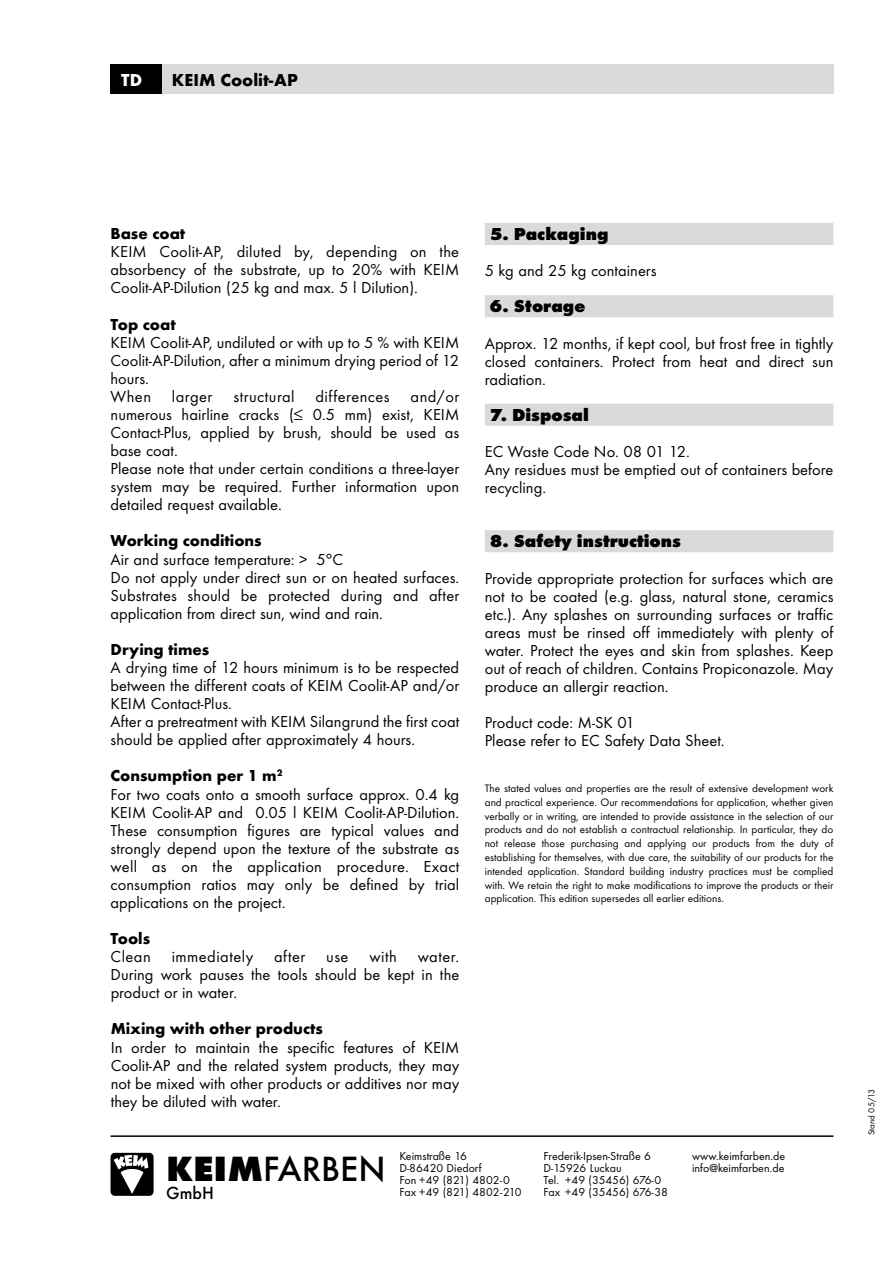
<style>
.page{position:relative;width:893px;height:1263px;background:#fff}
.page>*{position:absolute;margin:0;border:0;box-sizing:border-box;transform-origin:0 0}
.t1{font:500 36.45px "Futura T";color:#000}
.t2{font:500 18.15px "Futura T";color:#000}
.t3{font:800 18px "Futura T";color:#000}
.t4{font:700 18px "Futura T";color:#000}
.t5{font:700 18px "Futura T";color:#fff}
.t6{font:16.5px/18px "Futura T";color:#000}
.t7{font:700 16.5px "Futura T";color:#000}
.t8{font:16.5px "Futura T";letter-spacing:.025em;color:#000}
.t9{font:12px/12px "Futura T";color:#000}
.t10{font:11.25px/13.8px "Futura T";color:#000;text-align:justify}
.t11{font:9px "Futura T";color:#000}
.s1{font-weight:700}
.s2{font-weight:800}
</style>
<div class="page">
<div style="left:111px;top:64px;width:722px;height:30px;background:#d9dadb"></div>
<div style="left:111px;top:64px;width:51px;height:30px;background:#000"></div>
<div style="left:485px;top:223px;width:348px;height:22px;background:#d9dadb"></div>
<div style="left:485px;top:295px;width:348px;height:22px;background:#d9dadb"></div>
<div style="left:485px;top:404px;width:348px;height:22px;background:#d9dadb"></div>
<div style="left:485px;top:530px;width:348px;height:22px;background:#d9dadb"></div>
<div style="left:111px;top:1153px;width:43px;height:43px;background:#000;border-radius:4px"></div>
<svg style="left:114px;top:1155px;width:34px;height:39px"></svg>
<hr style="left:111px;top:1135px;width:722px;height:2px;background:#000">
<p class="t5" style="left:121px;top:69px;width:22px">TD</p>
<p class="t4" style="left:172px;top:69px;width:127px">KEIM Coolit-AP</p>
<p class="t7" style="left:111px;top:224px;width:76px">Base coat</p>
<p class="t6" style="left:111px;top:243px;width:350px;text-align:justify">KEIM Coolit-AP, diluted by, depending on the absorbency of the substrate, up to 20% with KEIM Coolit-AP-Dilution (25 kg and max. 5 l Dilution).</p>
<p class="t7" style="left:111px;top:314px;width:67px">Top coat</p>
<p class="t6" style="left:111px;top:333px;width:350px">KEIM Coolit-AP, undiluted or with up to 5 % with KEIM<br>Coolit-AP-Dilution, after a minimum drying period of 12 hours.<br>When</p>
<p class="t6" style="left:172px;top:387px;width:42px">larger</p>
<p class="t8" style="left:233px;top:387px;width:63px">structural</p>
<p class="t8" style="left:316px;top:387px;width:76px">differences</p>
<p class="t6" style="left:111px;top:387px;width:350px;text-indent:300px">and/or numerous hairline cracks (≤ 0.5 mm) exist, KEIM Contact-Plus, applied by brush, should be used as base coat.<br>Please note that under certain conditions a three-layer system may be required. Further information upon detailed request available.</p>
<p class="t7" style="left:111px;top:531px;width:153px">Working conditions</p>
<p class="t6" style="left:111px;top:550px;width:350px">Air and surface temperature: &gt; 5°C<br>Do not apply under direct sun or on heated surfaces.<br>Substrates should be protected during and after application from direct sun, wind and rain.</p>
<p class="t7" style="left:111px;top:640px;width:100px">Drying times</p>
<p class="t6" style="left:111px;top:658px;width:350px">A drying time of 12 hours minimum is to be respected between the different coats of KEIM Coolit-AP and/or KEIM Contact-Plus.<br>After a pretreatment with KEIM Silangrund the first coat should be applied after approximately 4 hours.</p>
<p class="t6" style="left:111px;top:767px;width:350px"><span class="s1">Consumption per 1 m</span><sup>2<br></sup>For two coats onto a smooth surface approx. 0.4 kg KEIM Coolit-AP and 0.05 l KEIM Coolit-AP-Dilution.<br>These consumption figures are typical values and strongly depend upon the texture of the substrate as well as on the application procedure. Exact consumption ratios may only be defined by trial applications on the project.</p>
<p class="t7" style="left:111px;top:929px;width:41px">Tools</p>
<p class="t6" style="left:111px;top:947px;width:42px">Clean</p>
<p class="t8" style="left:172px;top:947px;width:83px">immediately</p>
<p class="t6" style="left:274px;top:947px;width:33px">after</p>
<p class="t6" style="left:326px;top:947px;width:24px">use</p>
<p class="t6" style="left:369px;top:947px;width:29px">with</p>
<p class="t6" style="left:111px;top:947px;width:350px;text-align:justify;text-indent:307px">water.<br>During work pauses the tools should be kept in the product or in water.</p>
<p class="t7" style="left:111px;top:1019px;width:214px">Mixing with other products</p>
<p class="t6" style="left:111px;top:1038px;width:350px;text-align:justify">In order to maintain the specific features of KEIM Coolit-AP and the related system products, they may not be mixed with other products or additives nor may they be diluted with water.</p>
<p class="t3" style="left:490px;top:223px;width:120px">5. Packaging</p>
<p class="t6" style="left:485px;top:262px;width:173px">5 kg and 25 kg containers</p>
<p class="t3" style="left:490px;top:296px;width:97px">6. Storage</p>
<p class="t6" style="left:485px;top:334px;width:350px;text-align:justify">Approx. 12 months, if kept cool, but frost free in tightly closed containers. Protect from heat and direct sun radiation.</p>
<p class="t3" style="left:490px;top:404px;width:101px">7. Disposal</p>
<p class="t6" style="left:485px;top:442px;width:350px">EC Waste Code No. 08 01 12.<br>Any residues must be emptied out of containers before recycling.</p>
<p class="t3" style="left:490px;top:531px;width:193px">8. Safety instructions</p>
<p class="t6" style="left:485px;top:569px;width:350px;text-align:justify">Provide appropriate protection for surfaces which are not to be coated (e.g. glass, natural stone, ceramics etc.). Any splashes on surrounding surfaces or traffic areas must be rinsed off immediately with plenty of water. Protect the eyes and skin from splashes. Keep out of reach of children. Contains Propiconazole. May produce an allergir reaction.</p>
<p class="t6" style="left:485px;top:713px;width:241px">Product code: M-SK 01<br>Please refer to EC Safety Data Sheet.</p>
<p class="t10" style="left:485px;top:781px;width:350px">The stated values and properties are the result of extensive development work and practical experience. Our recommendations for application, whether given verbally or in writing, are intended to provide assistance in the selection of our products and do not establish a contractual relationship. In particular, they do not release those purchasing and applying our products from the duty of establishing for themselves, with due care, the suitability of our products for the intended application. Standard building industry practices must be complied with. We retain the right to make modifications to improve the products or their application. This edition supersedes all earlier editions.</p>
<p class="t9" style="left:399px;top:1150px;width:124px">Keimstraße 16<br>D-86420 Diedorf<br>Fon +49 (821) 4802-0<br>Fax +49 (821) 4802-210</p>
<p class="t9" style="left:544px;top:1150px;width:126px">Frederik-Ipsen-Straße 6<br>D-15926 Luckau<br>Tel. +49 (35456) 676-0<br>Fax +49 (35456) 676-38</p>
<p class="t9" style="left:692px;top:1150px;width:95px">www.keimfarben.de</p>
<h1 class="t1" style="left:166px;top:1148px;width:221px"><span class="s2">KEIM</span>FARBEN</h1>
<p class="t9" style="left:692px;top:1162px;width:94px">info@keimfarben.de</p>
<p class="t2" style="left:166px;top:1183px;width:49px">GmbH</p>
<p class="t11" style="left:866px;top:1135px;width:48px;rotate:-90deg">Stand 05/13</p>
</div>
